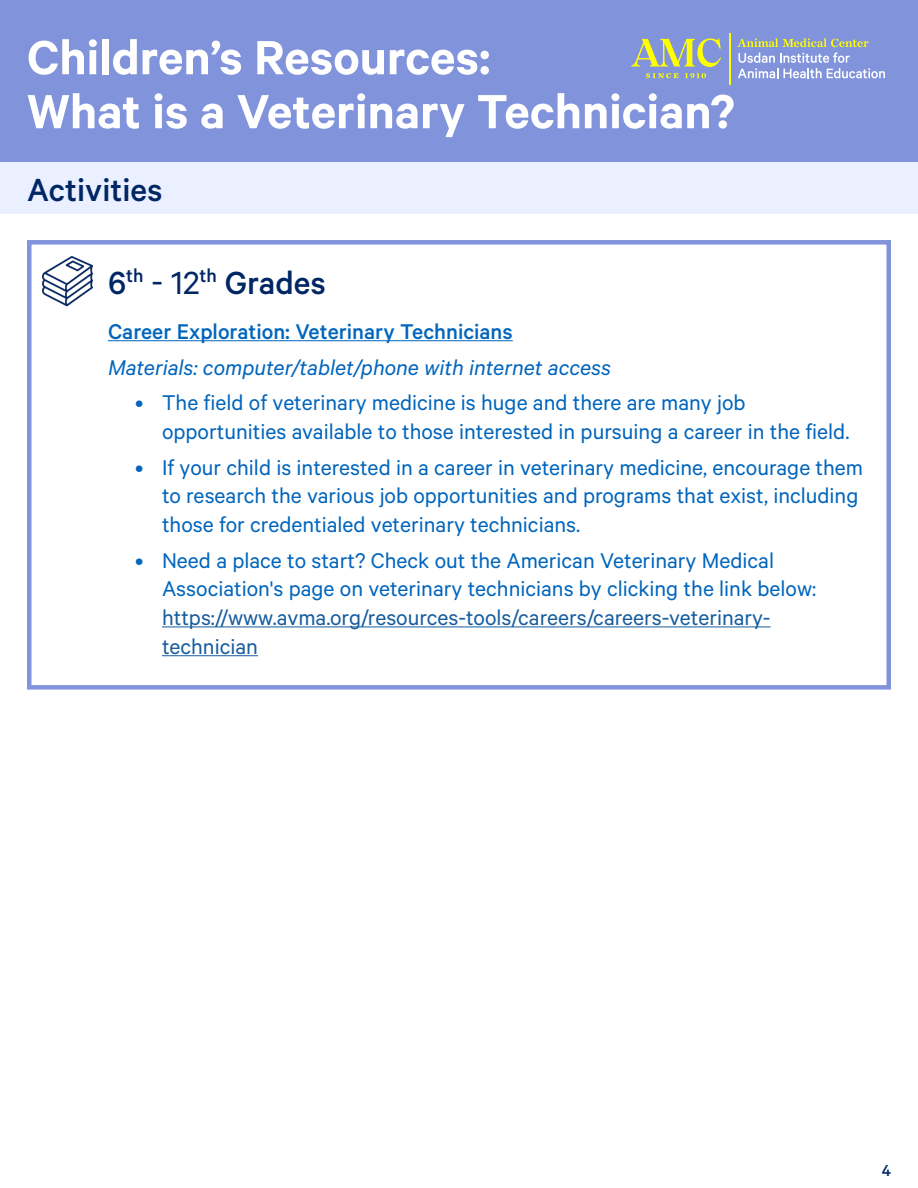
<style>
.page{position:relative;width:918px;height:1188px;background:#fff}
.page>*{position:absolute;margin:0;border:0;box-sizing:border-box;transform-origin:0 0}
.t1{font:600 54px/54px "Calibre";color:#fff}
.t2{font:500 36px "Calibre";color:#002664}
.t3{font:24px/28.8px "Calibre";color:#0065bd}
.t4{font:24px/28.8px "Calibre";color:#175d9e}
.t5{font:italic 24px "Calibre";color:#0065bd}
.t6{font:500 24px "Calibre";color:#0065bd}
.t7{font:500 18px "Calibre";color:#002664}
.s1{font-weight:400}
</style>
<div class="page">
<div style="left:0;top:162px;width:918px;height:51px;background:#eaf0ff"></div>
<div style="left:0;top:0;width:918px;height:162px;background:#8193db"></div>
<hr style="left:729px;top:34px;width:2px;height:51px;background:#ff0">
<svg style="left:738px;top:38px;width:147px;height:40px"></svg>
<svg style="left:646px;top:73px;width:32px;height:5px"></svg>
<svg style="left:685px;top:73px;width:21px;height:5px"></svg>
<svg style="left:631px;top:38px;width:90px;height:29px"></svg>
<div style="left:27px;top:240px;width:864px;height:450px;border:5px solid #8193db"></div>
<img style="left:27px;top:240px;width:81px;height:81px">
<hr style="left:108px;top:340px;width:405px;height:1px;background:#0065bd">
<hr style="left:162px;top:627px;width:609px;height:1px;background:#175d9e">
<hr style="left:162px;top:655px;width:96px;height:1px;background:#175d9e">
<h1 class="t1" style="left:27px;top:34px;width:709px">Children’s Resources:<br>What is a Veterinary Technician?</h1>
<h2 class="t2" style="left:27px;top:177px;width:137px">Activities</h2>
<h2 class="t2" style="left:108px;top:270px;width:219px">6<sup>th</sup> <span class="s1">- 12</span><sup>th</sup> Grades</h2>
<p class="t6" style="left:108px;top:323px;width:406px">Career Exploration: Veterinary Technicians</p>
<p class="t5" style="left:108px;top:359px;width:505px">Materials: computer/tablet/phone with internet access</p>
<p class="t3" style="left:162px;top:390px;width:689px;text-indent:-27px">• The field of veterinary medicine is huge and there are many job opportunities available to those interested in pursuing a career in the field.</p>
<p class="t3" style="left:162px;top:454px;width:703px;text-indent:-27px">• If your child is interested in a career in veterinary medicine, encourage them to research the various job opportunities and programs that exist, including those for credentialed veterinary technicians.</p>
<p class="t3" style="left:162px;top:548px;width:656px;text-indent:-27px">• Need a place to start? Check out the American Veterinary Medical<br>Association's page on veterinary technicians by clicking the link below:</p>
<p class="t4" style="left:162px;top:605px;width:610px">https://www.avma.org/resources-tools/careers/careers-veterinary&shy;technician</p>
<p class="t7" style="left:882px;top:1164px;width:11px">4</p>
</div>
